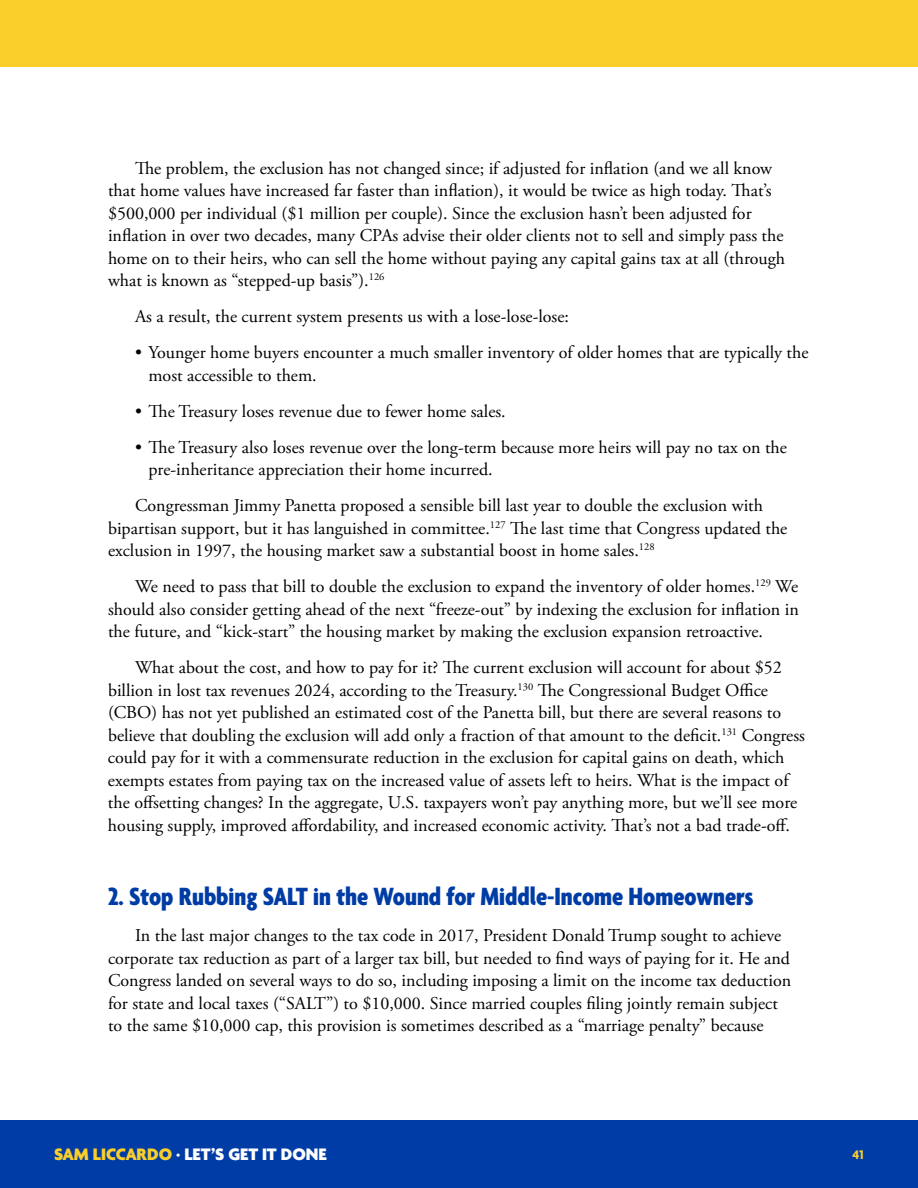
<style>
.page{position:relative;width:918px;height:1188px;background:#fff}
.page>*{position:absolute;margin:0;border:0;box-sizing:border-box;transform-origin:0 0}
.t1{font:800 27px "Agenda One Condensed";color:#003ca5}
.t2{font:18px/22.5px "Adobe Garamond Pro";color:#000}
.t3{font:800 18px "Agenda One";color:#fff}
.t4{font:700 13.5px "Agenda One";color:#facf2b}
.s1{color:#facf2b}
</style>
<div class="page">
<div style="left:0;top:1120px;width:918px;height:68px;background:#003ca5"></div>
<div style="left:0;top:0;width:918px;height:68px;background:#facf2b"></div>
<p class="t2" style="left:108px;top:158px;width:679px;text-indent:27px">The problem, the exclusion has not changed since; if adjusted for inflation (and we all know that home values have increased far faster than inflation), it would be twice as high today. That’s $500,000 per individual ($1 million per couple). Since the exclusion hasn’t been adjusted for inflation in over two decades, many CPAs advise their older clients not to sell and simply pass the home on to their heirs, who can sell the home without paying any capital gains tax at all (through what is known as “stepped-up basis”).<sup>126</sup></p>
<p class="t2" style="left:135px;top:306px;width:436px">As a result, the current system presents us with a lose-lose-lose:</p>
<p class="t2" style="left:148px;top:342px;width:662px;text-indent:-14px">• Younger home buyers encounter a much smaller inventory of older homes that are typically the most accessible to them.</p>
<p class="t2" style="left:135px;top:401px;width:372px">• The Treasury loses revenue due to fewer home sales.</p>
<p class="t2" style="left:148px;top:437px;width:640px;text-indent:-14px">• The Treasury also loses revenue over the long-term because more heirs will pay no tax on the pre-inheritance appreciation their home incurred.</p>
<p class="t2" style="left:108px;top:495px;width:681px;text-indent:27px">Congressman Jimmy Panetta proposed a sensible bill last year to double the exclusion with bipartisan support, but it has languished in committee.<sup>127</sup> The last time that Congress updated the exclusion in 1997, the housing market saw a substantial boost in home sales.<sup>128</sup></p>
<p class="t2" style="left:108px;top:576px;width:692px;text-align:justify;text-indent:27px">We need to pass that bill to double the exclusion to expand the inventory of older homes.<sup>129</sup> We should also consider getting ahead of the next “freeze-out” by indexing the exclusion for inflation in the future, and “kick-start” the housing market by making the exclusion expansion retroactive.</p>
<p class="t2" style="left:108px;top:657px;width:699px;text-indent:27px">What about the cost, and how to pay for it? The current exclusion will account for about $52 billion in lost tax revenues 2024, according to the Treasury.<sup>130</sup> The Congressional Budget Office (CBO) has not yet published an estimated cost of the Panetta bill, but there are several reasons to believe that doubling the exclusion will add only a fraction of that amount to the deficit.<sup>131</sup> Congress could pay for it with a commensurate reduction in the exclusion for capital gains on death, which exempts estates from paying tax on the increased value of assets left to heirs. What is the impact of the offsetting changes? In the aggregate, U.S. taxpayers won’t pay anything more, but we’ll see more housing supply, improved affordability, and increased economic activity. That’s not a bad trade-off.</p>
<h1 class="t1" style="left:108px;top:883px;width:647px">2. Stop Rubbing SALT in the Wound for Middle-Income Homeowners</h1>
<p class="t2" style="left:108px;top:925px;width:685px;text-indent:27px">In the last major changes to the tax code in 2017, President Donald Trump sought to achieve corporate tax reduction as part of a larger tax bill, but needed to find ways of paying for it. He and Congress landed on several ways to do so, including imposing a limit on the income tax deduction for state and local taxes (“SALT”) to $10,000. Since married couples filing jointly remain subject to the same $10,000 cap, this provision is sometimes described as a “marriage penalty” because</p>
<p class="t3" style="left:54px;top:1144px;width:275px"><span class="s1">SAM LICCARDO</span> · LET’S GET IT DONE</p>
<p class="t4" style="left:852px;top:1147px;width:13px">41</p>
</div>
